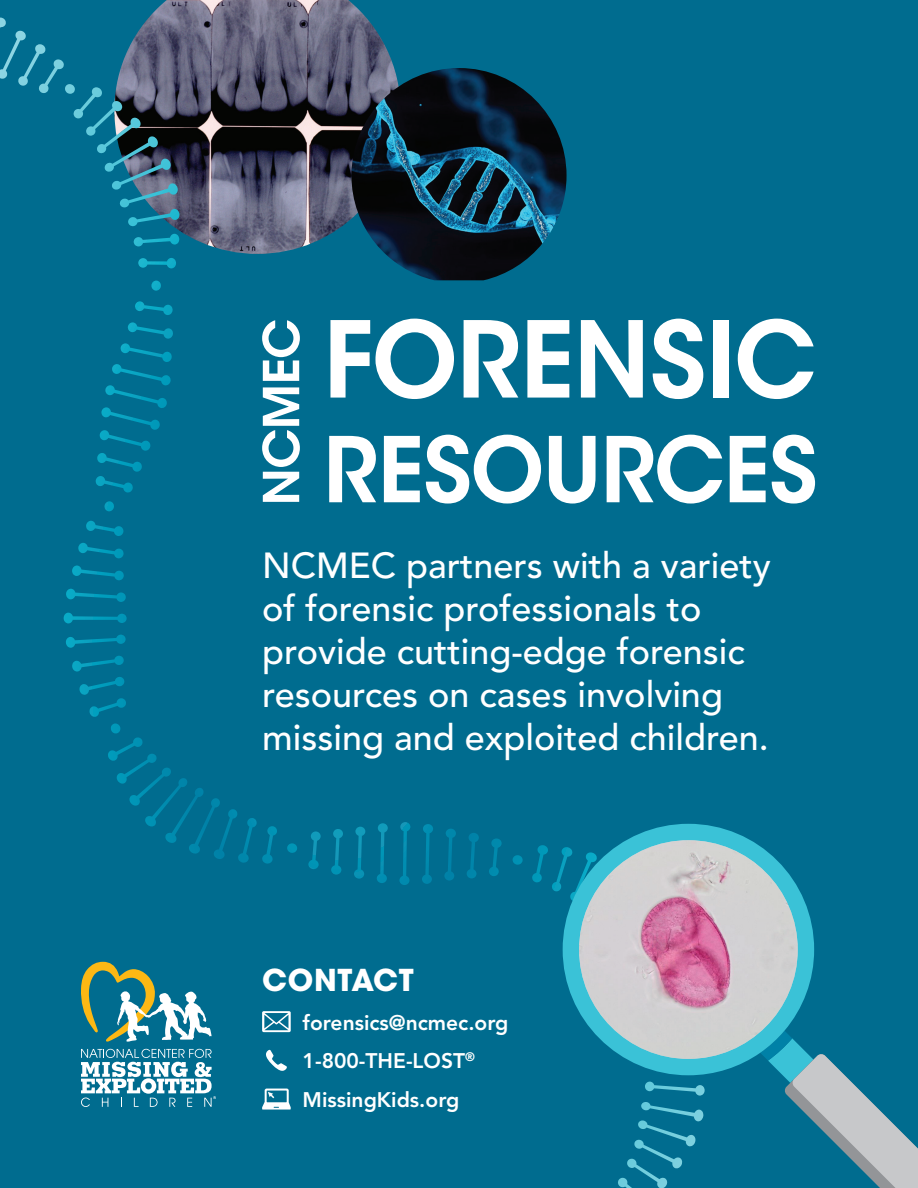
<style>
.page{position:relative;width:918px;height:1188px;background:#006c8f}
.page>*{position:absolute;margin:0;border:0;box-sizing:border-box;transform-origin:0 0}
.t1{font:500 36px/43.2px "Avenir LT Std";color:#fff}
.t2{font:700 30px "ITC Avant Garde Std";letter-spacing:.025em;color:#fff}
.t3{font:800 21px/38.7px "Avenir LT Std";color:#fff}
</style>
<div class="page">
<img style="left:114px;top:0;width:280px;height:254px">
<img style="left:351px;top:68px;width:216px;height:212px">
<svg style="left:0;top:18px;width:122px;height:118px"></svg>
<svg style="left:782px;top:1054px;width:136px;height:134px"></svg>
<svg style="left:563px;top:824px;width:251px;height:251px"></svg>
<img style="left:579px;top:840px;width:219px;height:219px;border-radius:109px">
<svg style="left:262px;top:1011px;width:29px;height:21px"></svg>
<svg style="left:266px;top:1050px;width:21px;height:21px"></svg>
<svg style="left:262px;top:1089px;width:29px;height:21px"></svg>
<svg style="left:81px;top:962px;width:131px;height:80px"></svg>
<svg style="left:81px;top:1049px;width:135px;height:58px"></svg>
<svg style="left:330px;top:319px;width:124px;height:80px"></svg>
<svg style="left:464px;top:320px;width:54px;height:78px"></svg>
<svg style="left:527px;top:320px;width:42px;height:78px"></svg>
<svg style="left:581px;top:320px;width:62px;height:78px"></svg>
<svg style="left:653px;top:319px;width:50px;height:80px"></svg>
<div style="left:713px;top:320px;width:15px;height:78px;background:#fff"></div>
<svg style="left:738px;top:319px;width:76px;height:80px"></svg>
<svg style="left:329px;top:436px;width:47px;height:66px"></svg>
<svg style="left:384px;top:436px;width:36px;height:66px"></svg>
<svg style="left:426px;top:435px;width:115px;height:69px"></svg>
<svg style="left:549px;top:436px;width:47px;height:68px"></svg>
<svg style="left:607px;top:435px;width:115px;height:69px"></svg>
<svg style="left:730px;top:436px;width:36px;height:66px"></svg>
<svg style="left:772px;top:435px;width:43px;height:69px"></svg>
<svg style="left:262px;top:387px;width:38px;height:115px"></svg>
<svg style="left:262px;top:320px;width:38px;height:61px"></svg>
<p class="t1" style="left:262px;top:544px;width:510px">NCMEC partners with a variety of forensic professionals to provide cutting-edge forensic resources on cases involving missing and exploited children.</p>
<p class="t2" style="left:262px;top:960px;width:153px">CONTACT</p>
<p class="t3" style="left:303px;top:1003px;width:207px">forensics@ncmec.org<br>1-800-THE-LOST<sup>®<br></sup>MissingKids.org</p>
</div>
